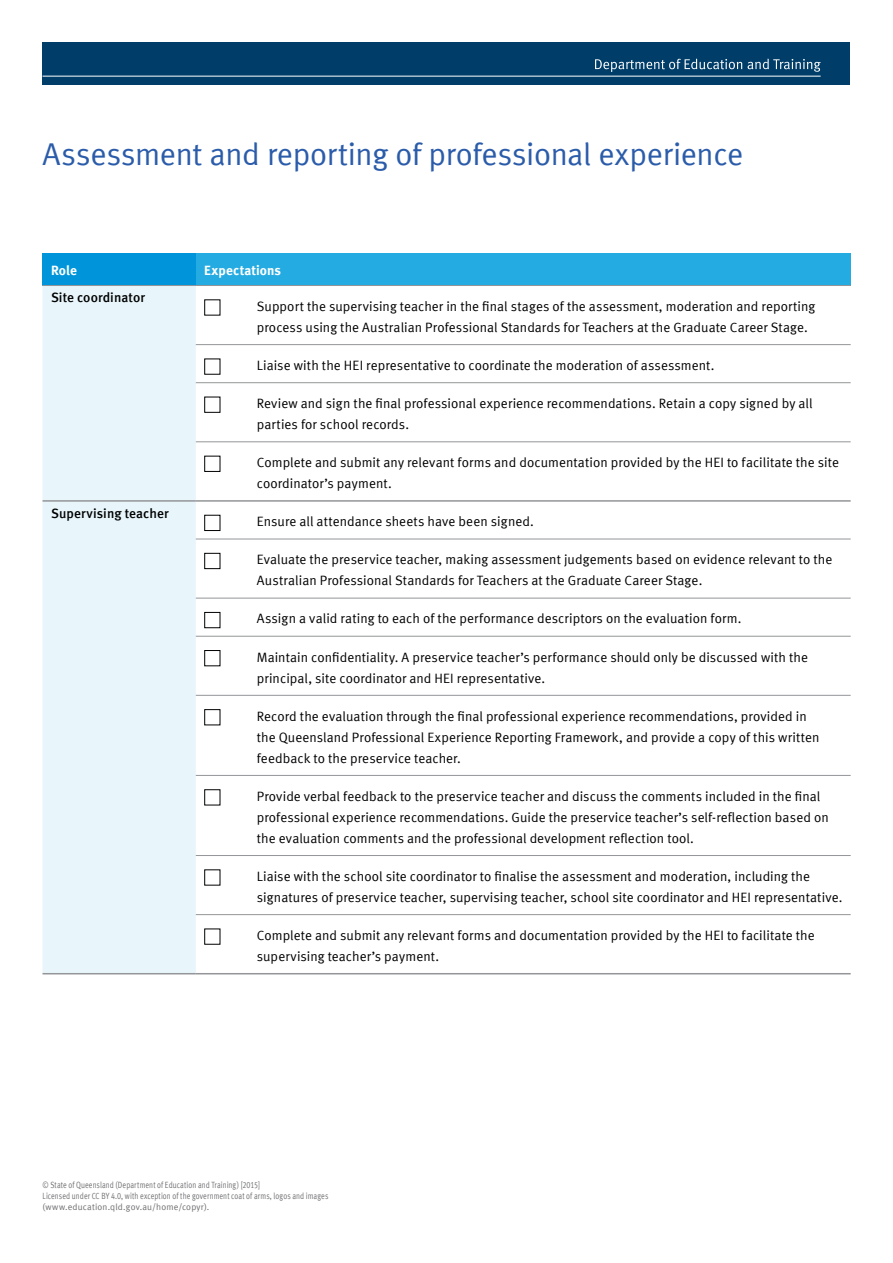
<style>
.page{position:relative;width:893px;height:1263px;background:#fff}
.page>*{position:absolute;margin:0;border:0;box-sizing:border-box;transform-origin:0 0}
.t1{font:31.5px "Meta Normal LF";letter-spacing:-.01em;color:#2b5caa}
.t2{font:13.5px/21px "Meta Normal LF";letter-spacing:.005em;color:#000}
.t3{font:13.5px "Meta Medium LF";letter-spacing:.005em;color:#000}
.t4{font:13.5px "Meta Bold LF";letter-spacing:.005em;color:#fff}
.t5{font:9px/10.8px "Meta Normal LF";letter-spacing:.01em;color:#6d6e71;scale:.8 1}
</style>
<div class="page">
<div style="left:43px;top:43px;width:807px;height:42px;background:#003e69"></div>
<hr style="left:43px;top:76px;width:778px;height:1px;background:#fff">
<svg style="left:595px;top:59px;width:226px;height:13px"></svg>
<div style="left:43px;top:253px;width:153px;height:32px;background:#0095da"></div>
<div style="left:196px;top:253px;width:655px;height:32px;background:#24abe2"></div>
<div style="left:43px;top:286px;width:153px;height:687px;background:#e8f6fb"></div>
<hr style="left:43px;top:285px;width:153px;height:1px;background:#939598">
<hr style="left:196px;top:539px;width:655px;height:1px;background:#939598">
<hr style="left:196px;top:598px;width:655px;height:1px;background:#939598">
<hr style="left:196px;top:285px;width:655px;height:1px;background:#939598">
<hr style="left:196px;top:344px;width:655px;height:1px;background:#939598">
<hr style="left:196px;top:382px;width:655px;height:1px;background:#939598">
<hr style="left:196px;top:442px;width:655px;height:1px;background:#939598">
<hr style="left:196px;top:636px;width:655px;height:1px;background:#939598">
<hr style="left:196px;top:695px;width:655px;height:1px;background:#939598">
<hr style="left:196px;top:775px;width:655px;height:1px;background:#939598">
<hr style="left:196px;top:855px;width:655px;height:1px;background:#939598">
<hr style="left:196px;top:914px;width:655px;height:1px;background:#939598">
<hr style="left:43px;top:500px;width:153px;height:2px;background:#939598">
<hr style="left:43px;top:973px;width:153px;height:1px;background:#939598">
<hr style="left:196px;top:500px;width:655px;height:2px;background:#939598">
<hr style="left:196px;top:973px;width:655px;height:1px;background:#939598">
<div style="left:204px;top:299px;width:16px;height:16px;border:1px solid #000"></div>
<div style="left:204px;top:359px;width:16px;height:16px;border:1px solid #000"></div>
<div style="left:204px;top:397px;width:16px;height:16px;border:1px solid #000"></div>
<div style="left:204px;top:456px;width:16px;height:16px;border:1px solid #000"></div>
<div style="left:204px;top:515px;width:16px;height:16px;border:1px solid #000"></div>
<div style="left:204px;top:553px;width:16px;height:16px;border:1px solid #000"></div>
<div style="left:204px;top:612px;width:16px;height:16px;border:1px solid #000"></div>
<div style="left:204px;top:650px;width:16px;height:16px;border:1px solid #000"></div>
<div style="left:204px;top:709px;width:16px;height:16px;border:1px solid #000"></div>
<div style="left:204px;top:789px;width:16px;height:16px;border:1px solid #000"></div>
<div style="left:204px;top:869px;width:16px;height:16px;border:1px solid #000"></div>
<div style="left:204px;top:928px;width:16px;height:17px;border:1px solid #000"></div>
<h1 class="t1" style="left:43px;top:136px;width:702px">Assessment and reporting of professional experience</h1>
<p class="t4" style="left:51px;top:262px;width:27px">Role</p>
<p class="t4" style="left:204px;top:262px;width:78px">Expectations</p>
<p class="t3" style="left:51px;top:290px;width:95px">Site coordinator</p>
<p class="t2" style="left:257px;top:295px;width:560px">Support the supervising teacher in the final stages of the assessment, moderation and reporting process using the Australian Professional Standards for Teachers at the Graduate Career Stage.</p>
<p class="t2" style="left:257px;top:355px;width:459px">Liaise with the HEI representative to coordinate the moderation of assessment.</p>
<p class="t2" style="left:257px;top:393px;width:557px">Review and sign the final professional experience recommendations. Retain a copy signed by all parties for school records.</p>
<p class="t2" style="left:257px;top:452px;width:584px">Complete and submit any relevant forms and documentation provided by the HEI to facilitate the site coordinator’s payment.</p>
<p class="t3" style="left:51px;top:505px;width:119px">Supervising teacher</p>
<p class="t2" style="left:257px;top:511px;width:279px">Ensure all attendance sheets have been signed.</p>
<p class="t2" style="left:257px;top:549px;width:577px">Evaluate the preservice teacher, making assessment judgements based on evidence relevant to the<br>Australian Professional Standards for Teachers at the Graduate Career Stage.</p>
<p class="t2" style="left:257px;top:608px;width:486px">Assign a valid rating to each of the performance descriptors on the evaluation form.</p>
<p class="t2" style="left:257px;top:646px;width:553px">Maintain confidentiality. A preservice teacher’s performance should only be discussed with the principal, site coordinator and HEI representative.</p>
<p class="t2" style="left:257px;top:705px;width:564px">Record the evaluation through the final professional experience recommendations, provided in the Queensland Professional Experience Reporting Framework, and provide a copy of this written feedback to the preservice teacher.</p>
<p class="t2" style="left:257px;top:785px;width:573px">Provide verbal feedback to the preservice teacher and discuss the comments included in the final professional experience recommendations. Guide the preservice teacher’s self-reflection based on the evaluation comments and the professional development reflection tool.</p>
<p class="t2" style="left:257px;top:865px;width:587px">Liaise with the school site coordinator to finalise the assessment and moderation, including the signatures of preservice teacher, supervising teacher, school site coordinator and HEI representative.</p>
<p class="t2" style="left:257px;top:925px;width:559px">Complete and submit any relevant forms and documentation provided by the HEI to facilitate the supervising teacher’s payment.</p>
<p class="t5" style="left:43px;top:1180px;width:359px">© State of Queensland (Department of Education and Training) [2015]<br>Licensed under CC BY 4.0, with exception of the government coat of arms, logos and images (www.education.qld.gov.au/home/copyr).</p>
</div>
